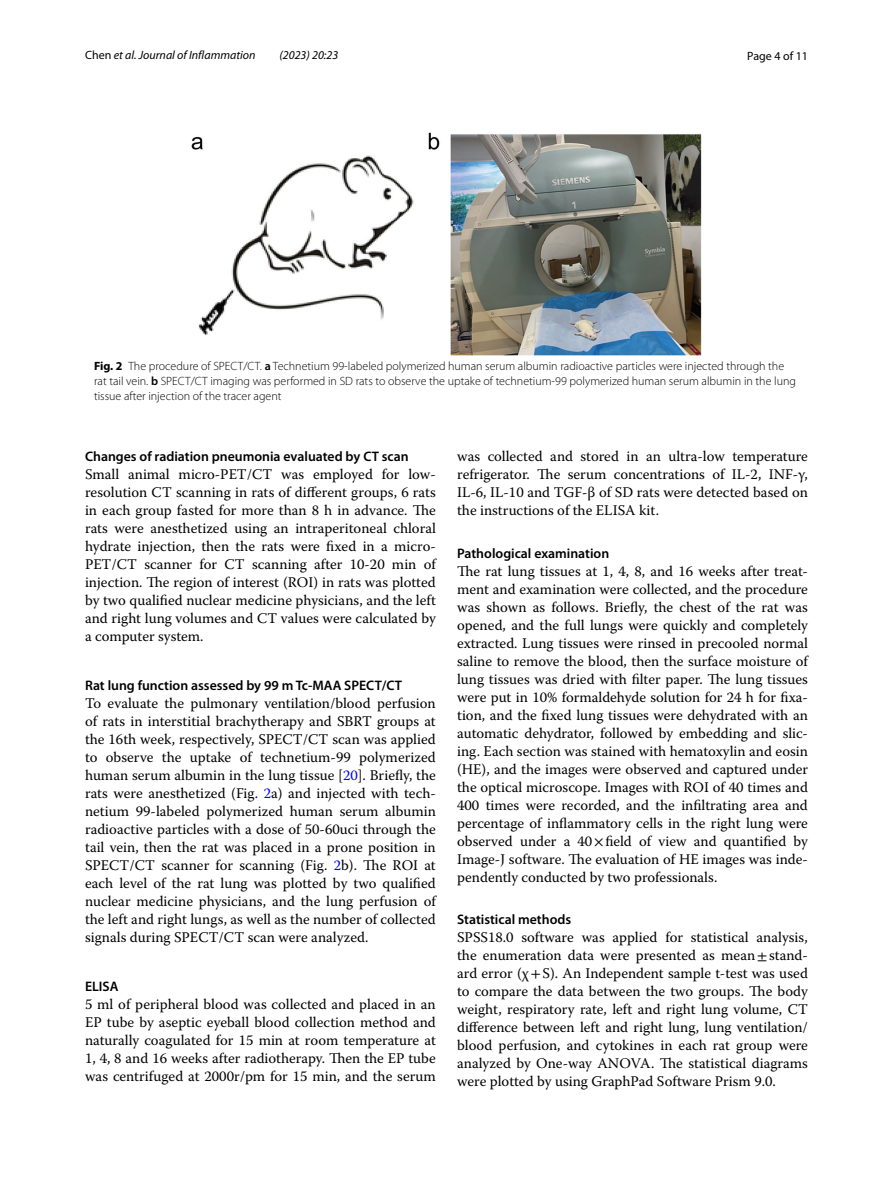
<style>
.page{position:relative;width:893px;height:1187px;background:#fff}
.page>*{position:absolute;margin:0;border:0;box-sizing:border-box;transform-origin:0 0}
.t1{font:14.7px/18px "Warnock Pro";color:#000;text-align:justify}
.t2{font:600 13.8px "Myriad Pro";color:#000}
.t3{font:300 12px/15px "Myriad Pro";color:#000}
.t4{font:italic 12px "Myriad Pro";color:#000}
.t5{font:12px "Myriad Pro";color:#000}
.s1{font-style:normal}
.s2{font-weight:700}
.s3{font-weight:600}
.s4{color:#00f}
.s5{font-family:"STIX"}
</style>
<div class="page">
<img style="left:191px;top:133px;width:511px;height:222px">
<p class="t4" style="left:85px;top:48px;width:172px"><span class="s1">Chen</span> et al. Journal of Inflammation</p>
<p class="t4" style="left:280px;top:48px;width:60px">(2023) 20:23</p>
<p class="t5" style="left:747px;top:48px;width:62px">Page 4 of 11</p>
<p class="t3" style="left:94px;top:359px;width:703px"><span class="s2">Fig. 2</span> The procedure of SPECT/CT. <span class="s3">a</span> Technetium 99-labeled polymerized human serum albumin radioactive particles were injected through the rat tail vein. <span class="s3">b</span> SPECT/CT imaging was performed in SD rats to observe the uptake of technetium-99 polymerized human serum albumin in the lung tissue after injection of the tracer agent</p>
<p class="t2" style="left:85px;top:447px;width:325px">Changes of radiation pneumonia evaluated by CT scan</p>
<p class="t1" style="left:85px;top:465px;width:352px">Small animal micro-PET/CT was employed for low&shy;resolution CT scanning in rats of different groups, 6 rats in each group fasted for more than 8 h in advance. The rats were anesthetized using an intraperitoneal chloral hydrate injection, then the rats were fixed in a micro-PET/CT scanner for CT scanning after 10-20 min of injection. The region of interest (ROI) in rats was plotted by two qualified nuclear medicine physicians, and the left and right lung volumes and CT values were calculated by a computer system.</p>
<p class="t2" style="left:85px;top:676px;width:319px">Rat lung function assessed by 99 m Tc‑MAA SPECT/CT</p>
<p class="t1" style="left:85px;top:694px;width:352px">To evaluate the pulmonary ventilation/blood perfusion of rats in interstitial brachytherapy and SBRT groups at the 16th week, respectively, SPECT/CT scan was applied to observe the uptake of technetium-99 polymerized human serum albumin in the lung tissue [<span class="s4">20</span>]. Briefly, the rats were anesthetized (Fig. <span class="s4">2</span>a) and injected with tech&shy;netium 99-labeled polymerized human serum albumin radioactive particles with a dose of 50-60uci through the tail vein, then the rat was placed in a prone position in SPECT/CT scanner for scanning (Fig. <span class="s4">2</span>b). The ROI at each level of the rat lung was plotted by two qualified nuclear medicine physicians, and the lung perfusion of the left and right lungs, as well as the number of collected signals during SPECT/CT scan were analyzed.</p>
<p class="t2" style="left:85px;top:977px;width:35px">ELISA</p>
<p class="t1" style="left:85px;top:994px;width:352px">5 ml of peripheral blood was collected and placed in an EP tube by aseptic eyeball blood collection method and naturally coagulated for 15 min at room temperature at 1, 4, 8 and 16 weeks after radiotherapy. Then the EP tube was centrifuged at 2000r/pm for 15 min, and the serum</p>
<p class="t1" style="left:457px;top:447px;width:352px">was collected and stored in an ultra-low temperature refrigerator. The serum concentrations of IL-2, INF-γ, IL-6, IL-10 and TGF-β of SD rats were detected based on the instructions of the ELISA kit.</p>
<p class="t2" style="left:457px;top:544px;width:154px">Pathological examination</p>
<p class="t1" style="left:457px;top:561px;width:352px">The rat lung tissues at 1, 4, 8, and 16 weeks after treat&shy;ment and examination were collected, and the procedure was shown as follows. Briefly, the chest of the rat was opened, and the full lungs were quickly and completely extracted. Lung tissues were rinsed in precooled normal saline to remove the blood, then the surface moisture of lung tissues was dried with filter paper. The lung tissues were put in 10% formaldehyde solution for 24 h for fixa&shy;tion, and the fixed lung tissues were dehydrated with an automatic dehydrator, followed by embedding and slic&shy;ing. Each section was stained with hematoxylin and eosin (HE), and the images were observed and captured under the optical microscope. Images with ROI of 40 times and 400 times were recorded, and the infiltrating area and percentage of inflammatory cells in the right lung were observed under a 40<span class="s5">×</span>field of view and quantified by Image-J software. The evaluation of HE images was inde&shy;pendently conducted by two professionals.</p>
<p class="t2" style="left:457px;top:910px;width:116px">Statistical methods</p>
<p class="t1" style="left:457px;top:928px;width:352px">SPSS18.0 software was applied for statistical analysis, the enumeration data were presented as mean<span class="s5">±</span>stand&shy;ard error (χ<span class="s5">+</span>S). An Independent sample t-test was used to compare the data between the two groups. The body weight, respiratory rate, left and right lung volume, CT difference between left and right lung, lung ventilation/ blood perfusion, and cytokines in each rat group were analyzed by One-way ANOVA. The statistical diagrams were plotted by using GraphPad Software Prism 9.0.</p>
</div>
